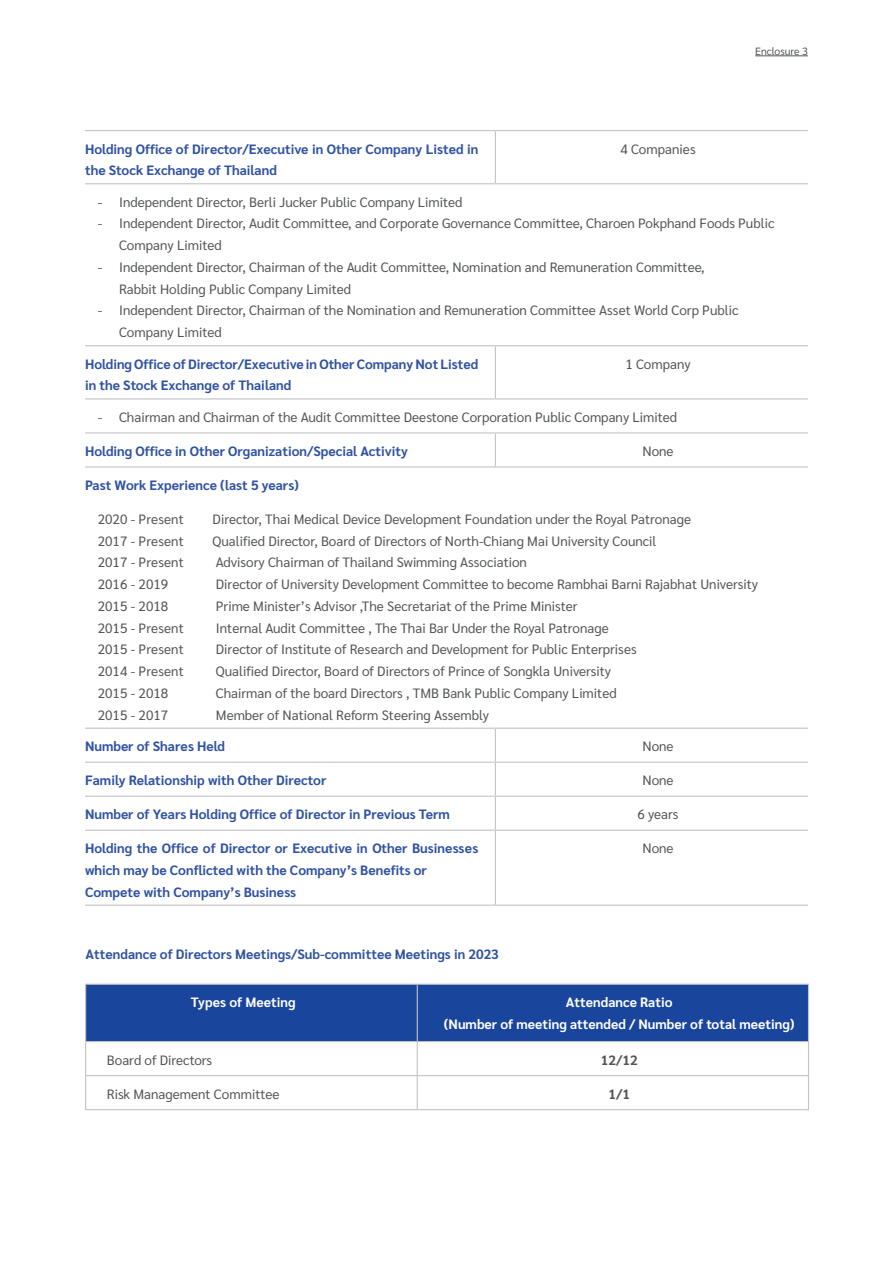
<style>
.page{position:relative;width:893px;height:1263px;background:#fff}
.page>*{position:absolute;margin:0;border:0;box-sizing:border-box;transform-origin:0 0}
.BODY_TEXT{font:13.5px/21.8px "Sarabun";color:#545557}
.BODY_TEXT-2{font:700 13.5px/21.8px "Sarabun";color:#3052a3}
.BODY_TEXT-3{font:700 13.5px "Sarabun";color:#fff}
.BODY_TEXT-4{font:700 13.5px "Sarabun";color:#545557}
.NOTE{font:10.5px "Sarabun";color:#545557}
</style>
<div class="page">
<hr style="left:85px;top:130px;width:410px;height:1px;background:#c2c3c6">
<hr style="left:495px;top:130px;width:313px;height:1px;background:#c2c3c6">
<hr style="left:85px;top:183px;width:410px;height:1px;background:#c2c3c6">
<hr style="left:495px;top:183px;width:313px;height:1px;background:#c2c3c6">
<hr style="left:85px;top:345px;width:410px;height:1px;background:#c2c3c6">
<hr style="left:495px;top:345px;width:313px;height:1px;background:#c2c3c6">
<hr style="left:85px;top:398px;width:410px;height:1px;background:#c2c3c6">
<hr style="left:495px;top:398px;width:313px;height:1px;background:#c2c3c6">
<hr style="left:85px;top:432px;width:410px;height:1px;background:#c2c3c6">
<hr style="left:495px;top:432px;width:313px;height:1px;background:#c2c3c6">
<hr style="left:85px;top:466px;width:410px;height:1px;background:#c2c3c6">
<hr style="left:495px;top:466px;width:313px;height:1px;background:#c2c3c6">
<hr style="left:85px;top:728px;width:410px;height:1px;background:#c2c3c6">
<hr style="left:495px;top:728px;width:313px;height:1px;background:#c2c3c6">
<hr style="left:85px;top:762px;width:410px;height:1px;background:#c2c3c6">
<hr style="left:495px;top:762px;width:313px;height:1px;background:#c2c3c6">
<hr style="left:85px;top:796px;width:410px;height:1px;background:#c2c3c6">
<hr style="left:495px;top:796px;width:313px;height:1px;background:#c2c3c6">
<hr style="left:85px;top:830px;width:410px;height:1px;background:#c2c3c6">
<hr style="left:495px;top:830px;width:313px;height:1px;background:#c2c3c6">
<hr style="left:85px;top:905px;width:410px;height:1px;background:#c2c3c6">
<hr style="left:495px;top:905px;width:313px;height:1px;background:#c2c3c6">
<hr style="left:495px;top:131px;width:1px;height:52px;background:#c2c3c6">
<hr style="left:495px;top:346px;width:1px;height:52px;background:#c2c3c6">
<hr style="left:495px;top:433px;width:1px;height:33px;background:#c2c3c6">
<hr style="left:495px;top:729px;width:1px;height:33px;background:#c2c3c6">
<hr style="left:495px;top:763px;width:1px;height:33px;background:#c2c3c6">
<hr style="left:495px;top:797px;width:1px;height:33px;background:#c2c3c6">
<hr style="left:495px;top:831px;width:1px;height:74px;background:#c2c3c6">
<div style="left:86px;top:985px;width:722px;height:56px;background:#1a459c"></div>
<hr style="left:85px;top:1041px;width:332px;height:1px;background:#c2c3c6">
<hr style="left:417px;top:1041px;width:392px;height:1px;background:#c2c3c6">
<hr style="left:85px;top:1075px;width:332px;height:1px;background:#c2c3c6">
<hr style="left:417px;top:1075px;width:392px;height:1px;background:#c2c3c6">
<hr style="left:85px;top:1109px;width:332px;height:1px;background:#c2c3c6">
<hr style="left:417px;top:1109px;width:392px;height:1px;background:#c2c3c6">
<hr style="left:85px;top:984px;width:332px;height:1px;background:#c2c3c6">
<hr style="left:85px;top:985px;width:1px;height:56px;background:#c2c3c6">
<hr style="left:417px;top:984px;width:392px;height:1px;background:#c2c3c6">
<hr style="left:417px;top:985px;width:1px;height:56px;background:#c2c3c6">
<hr style="left:808px;top:985px;width:1px;height:56px;background:#c2c3c6">
<hr style="left:85px;top:1042px;width:1px;height:33px;background:#c2c3c6">
<hr style="left:417px;top:1042px;width:1px;height:33px;background:#c2c3c6">
<hr style="left:808px;top:1042px;width:1px;height:33px;background:#c2c3c6">
<hr style="left:85px;top:1076px;width:1px;height:33px;background:#c2c3c6">
<hr style="left:417px;top:1076px;width:1px;height:33px;background:#c2c3c6">
<hr style="left:808px;top:1076px;width:1px;height:33px;background:#c2c3c6">
<hr style="left:755px;top:56px;width:53px;height:1px;background:#545557">
<p class="NOTE" style="left:755px;top:45px;width:54px">Enclosure 3</p>
<p class="BODY_TEXT-2" style="left:85px;top:138px;width:395px">Holding Office of Director/Executive in Other Company Listed in the Stock Exchange of Thailand</p>
<p class="BODY_TEXT" style="left:620px;top:138px;width:77px">4 Companies</p>
<p class="BODY_TEXT" style="left:98px;top:191px;width:366px">- Independent Director, Berli Jucker Public Company Limited</p>
<p class="BODY_TEXT" style="left:119px;top:213px;width:657px;text-indent:-21px">- Independent Director, Audit Committee, and Corporate Governance Committee, Charoen Pokphand Foods Public<br>Company Limited</p>
<p class="BODY_TEXT" style="left:98px;top:256px;width:608px">- Independent Director, Chairman of the Audit Committee, Nomination and Remuneration Committee,</p>
<p class="BODY_TEXT" style="left:119px;top:278px;width:234px">Rabbit Holding Public Company Limited</p>
<p class="BODY_TEXT" style="left:119px;top:300px;width:621px;text-indent:-21px">- Independent Director, Chairman of the Nomination and Remuneration Committee Asset World Corp Public<br>Company Limited</p>
<p class="BODY_TEXT-2" style="left:85px;top:353px;width:395px">Holding Office of Director/Executive in Other Company Not Listed in the Stock Exchange of Thailand</p>
<p class="BODY_TEXT" style="left:625px;top:353px;width:67px">1 Company</p>
<p class="BODY_TEXT" style="left:98px;top:406px;width:581px">- Chairman and Chairman of the Audit Committee Deestone Corporation Public Company Limited</p>
<p class="BODY_TEXT-2" style="left:85px;top:440px;width:324px">Holding Office in Other Organization/Special Activity</p>
<p class="BODY_TEXT" style="left:642px;top:440px;width:33px">None</p>
<p class="BODY_TEXT-2" style="left:85px;top:474px;width:216px">Past Work Experience (last 5 years)</p>
<p class="BODY_TEXT" style="left:98px;top:508px;width:87px">2020 - Present</p>
<p class="BODY_TEXT" style="left:213px;top:508px;width:480px">Director, Thai Medical Device Development Foundation under the Royal Patronage</p>
<p class="BODY_TEXT" style="left:98px;top:530px;width:87px">2017 - Present</p>
<p class="BODY_TEXT" style="left:213px;top:530px;width:445px">Qualified Director, Board of Directors of North-Chiang Mai University Council</p>
<p class="BODY_TEXT" style="left:98px;top:552px;width:87px">2017 - Present</p>
<p class="BODY_TEXT" style="left:216px;top:552px;width:313px">Advisory Chairman of Thailand Swimming Association</p>
<p class="BODY_TEXT" style="left:98px;top:574px;width:72px">2016 - 2019</p>
<p class="BODY_TEXT" style="left:216px;top:574px;width:544px">Director of University Development Committee to become Rambhai Barni Rajabhat University</p>
<p class="BODY_TEXT" style="left:98px;top:595px;width:72px">2015 - 2018</p>
<p class="BODY_TEXT" style="left:216px;top:595px;width:363px">Prime Minister’s Advisor ,The Secretariat of the Prime Minister</p>
<p class="BODY_TEXT" style="left:98px;top:617px;width:87px">2015 - Present</p>
<p class="BODY_TEXT" style="left:216px;top:617px;width:394px">Internal Audit Committee , The Thai Bar Under the Royal Patronage</p>
<p class="BODY_TEXT" style="left:98px;top:639px;width:87px">2015 - Present</p>
<p class="BODY_TEXT" style="left:216px;top:639px;width:423px">Director of Institute of Research and Development for Public Enterprises</p>
<p class="BODY_TEXT" style="left:98px;top:661px;width:87px">2014 - Present</p>
<p class="BODY_TEXT" style="left:216px;top:661px;width:397px">Qualified Director, Board of Directors of Prince of Songkla University</p>
<p class="BODY_TEXT" style="left:98px;top:682px;width:72px">2015 - 2018</p>
<p class="BODY_TEXT" style="left:216px;top:682px;width:402px">Chairman of the board Directors , TMB Bank Public Company Limited</p>
<p class="BODY_TEXT" style="left:98px;top:704px;width:72px">2015 - 2017</p>
<p class="BODY_TEXT" style="left:216px;top:704px;width:275px">Member of National Reform Steering Assembly</p>
<p class="BODY_TEXT-2" style="left:85px;top:735px;width:142px">Number of Shares Held</p>
<p class="BODY_TEXT" style="left:642px;top:735px;width:33px">None</p>
<p class="BODY_TEXT-2" style="left:85px;top:770px;width:243px">Family Relationship with Other Director</p>
<p class="BODY_TEXT" style="left:642px;top:770px;width:33px">None</p>
<p class="BODY_TEXT-2" style="left:85px;top:804px;width:366px">Number of Years Holding Office of Director in Previous Term</p>
<p class="BODY_TEXT" style="left:637px;top:804px;width:43px">6 years</p>
<p class="BODY_TEXT-2" style="left:85px;top:838px;width:395px">Holding the Office of Director or Executive in Other Businesses which may be Conflicted with the Company’s Benefits or</p>
<p class="BODY_TEXT-2" style="left:85px;top:881px;width:213px">Compete with Company’s Business</p>
<p class="BODY_TEXT" style="left:642px;top:838px;width:33px">None</p>
<p class="BODY_TEXT-2" style="left:86px;top:943px;width:415px">Attendance of Directors Meetings/Sub-committee Meetings in 2023</p>
<p class="BODY_TEXT-3" style="left:191px;top:994px;width:106px">Types of Meeting</p>
<p class="BODY_TEXT-3" style="left:566px;top:994px;width:108px">Attendance Ratio</p>
<p class="BODY_TEXT-3" style="left:444px;top:1016px;width:352px">(Number of meeting attended / Number of total meeting)</p>
<p class="BODY_TEXT" style="left:107px;top:1049px;width:107px">Board of Directors</p>
<p class="BODY_TEXT-4" style="left:601px;top:1052px;width:38px">12/12</p>
<p class="BODY_TEXT" style="left:107px;top:1083px;width:174px">Risk Management Committee</p>
<p class="BODY_TEXT-4" style="left:608px;top:1086px;width:23px">1/1</p>
</div>
